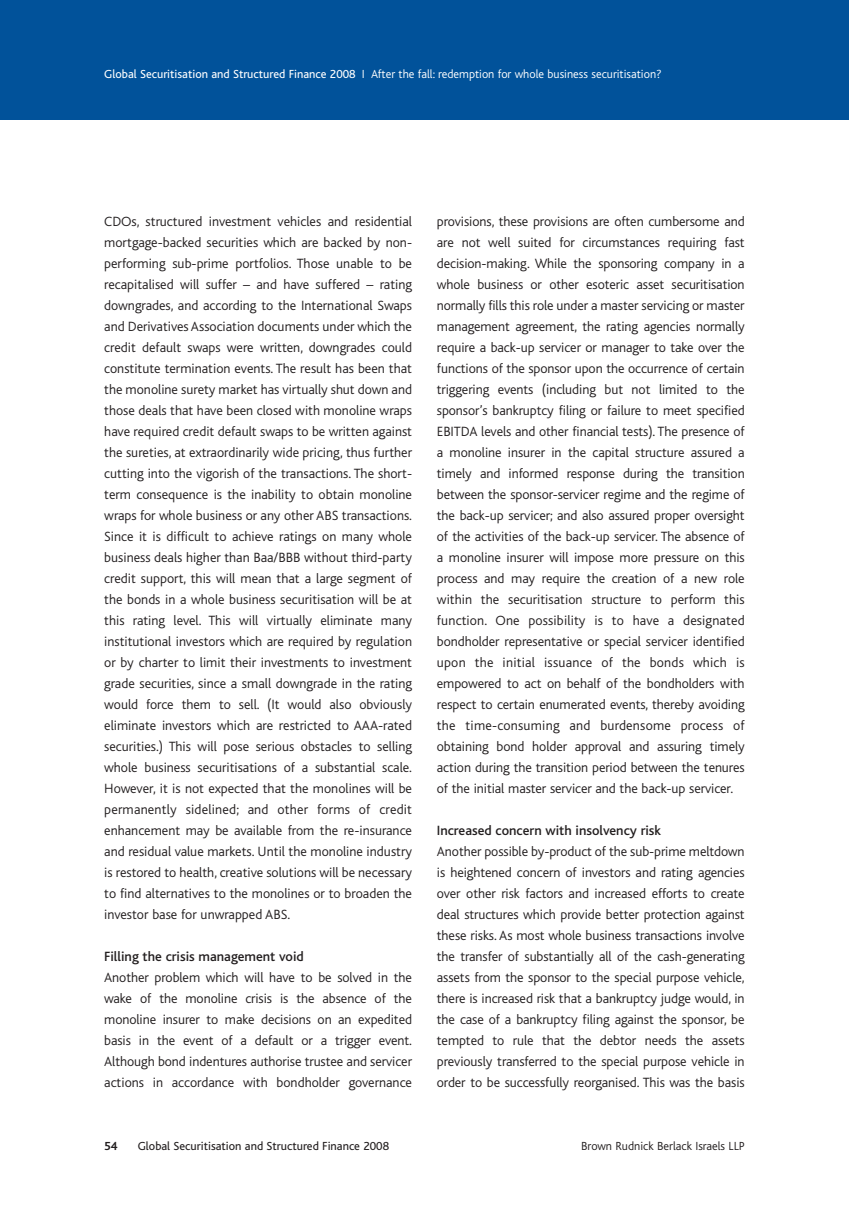
<style>
.page{position:relative;width:849px;height:1221px;background:#fff}
.page>*{position:absolute;margin:0;border:0;box-sizing:border-box;transform-origin:0 0}
.t1{font:300 14px/21px "Bliss";letter-spacing:-.005em;color:#231f20;text-align:justify}
.t2{font:500 14px "Bliss";color:#231f20}
.t3{font:300 12.25px "Bliss";color:#fff}
.t4{font:12.25px "Bliss";color:#231f20}
.t5{font:300 12.25px "Bliss";color:#231f20}
.t6{font:700 12.25px "Bliss";color:#231f20}
.s1{font-weight:400}
</style>
<div class="page">
<div style="left:0;top:1px;width:848px;height:118px;background:#01529a"></div>
<p class="t3" style="left:104px;top:69px;width:559px"><span class="s1">Global Securitisation and Structured Finance 2008</span> I After the fall: redemption for whole business securitisation?</p>
<p class="t1" style="left:104px;top:211px;width:309px">CDOs, structured investment vehicles and residential mortgage-backed securities which are backed by non&shy;performing sub-prime portfolios. Those unable to be recapitalised will suffer – and have suffered – rating downgrades, and according to the International Swaps and Derivatives Association documents under which the credit default swaps were written, downgrades could constitute termination events. The result has been that the monoline surety market has virtually shut down and those deals that have been closed with monoline wraps have required credit default swaps to be written against the sureties, at extraordinarily wide pricing, thus further cutting into the vigorish of the transactions. The short&shy;term consequence is the inability to obtain monoline wraps for whole business or any other ABS transactions.<br>Since it is difficult to achieve ratings on many whole business deals higher than Baa/BBB without third-party credit support, this will mean that a large segment of the bonds in a whole business securitisation will be at this rating level. This will virtually eliminate many institutional investors which are required by regulation or by charter to limit their investments to investment grade securities, since a small downgrade in the rating would force them to sell. (It would also obviously eliminate investors which are restricted to AAA-rated securities.) This will pose serious obstacles to selling whole business securitisations of a substantial scale.<br>However, it is not expected that the monolines will be permanently sidelined; and other forms of credit enhancement may be available from the re-insurance and residual value markets. Until the monoline industry is restored to health, creative solutions will be necessary to find alternatives to the monolines or to broaden the investor base for unwrapped ABS.</p>
<p class="t2" style="left:104px;top:951px;width:201px">Filling the crisis management void</p>
<p class="t1" style="left:104px;top:967px;width:309px">Another problem which will have to be solved in the wake of the monoline crisis is the absence of the monoline insurer to make decisions on an expedited basis in the event of a default or a trigger event.<br>Although bond indentures authorise trustee and servicer actions in accordance with bondholder governance</p>
<p class="t1" style="left:437px;top:211px;width:309px">provisions, these provisions are often cumbersome and are not well suited for circumstances requiring fast decision-making. While the sponsoring company in a whole business or other esoteric asset securitisation normally fills this role under a master servicing or master management agreement, the rating agencies normally require a back-up servicer or manager to take over the functions of the sponsor upon the occurrence of certain triggering events (including but not limited to the sponsor’s bankruptcy filing or failure to meet specified EBITDA levels and other financial tests). The presence of a monoline insurer in the capital structure assured a timely and informed response during the transition between the sponsor-servicer regime and the regime of the back-up servicer; and also assured proper oversight of the activities of the back-up servicer. The absence of a monoline insurer will impose more pressure on this process and may require the creation of a new role within the securitisation structure to perform this function. One possibility is to have a designated bondholder representative or special servicer identified upon the initial issuance of the bonds which is empowered to act on behalf of the bondholders with respect to certain enumerated events, thereby avoiding the time-consuming and burdensome process of obtaining bond holder approval and assuring timely action during the transition period between the tenures of the initial master servicer and the back-up servicer.</p>
<p class="t2" style="left:437px;top:825px;width:225px">Increased concern with insolvency risk</p>
<p class="t1" style="left:437px;top:841px;width:309px">Another possible by-product of the sub-prime meltdown is heightened concern of investors and rating agencies over other risk factors and increased efforts to create deal structures which provide better protection against these risks. As most whole business transactions involve the transfer of substantially all of the cash-generating assets from the sponsor to the special purpose vehicle, there is increased risk that a bankruptcy judge would, in the case of a bankruptcy filing against the sponsor, be tempted to rule that the debtor needs the assets previously transferred to the special purpose vehicle in order to be successfully reorganised. This was the basis</p>
<p class="t6" style="left:104px;top:1141px;width:15px">54</p>
<p class="t4" style="left:138px;top:1141px;width:253px">Global Securitisation and Structured Finance 2008</p>
<p class="t5" style="left:581px;top:1140px;width:165px">Brown Rudnick Berlack Israels LLP</p>
</div>
